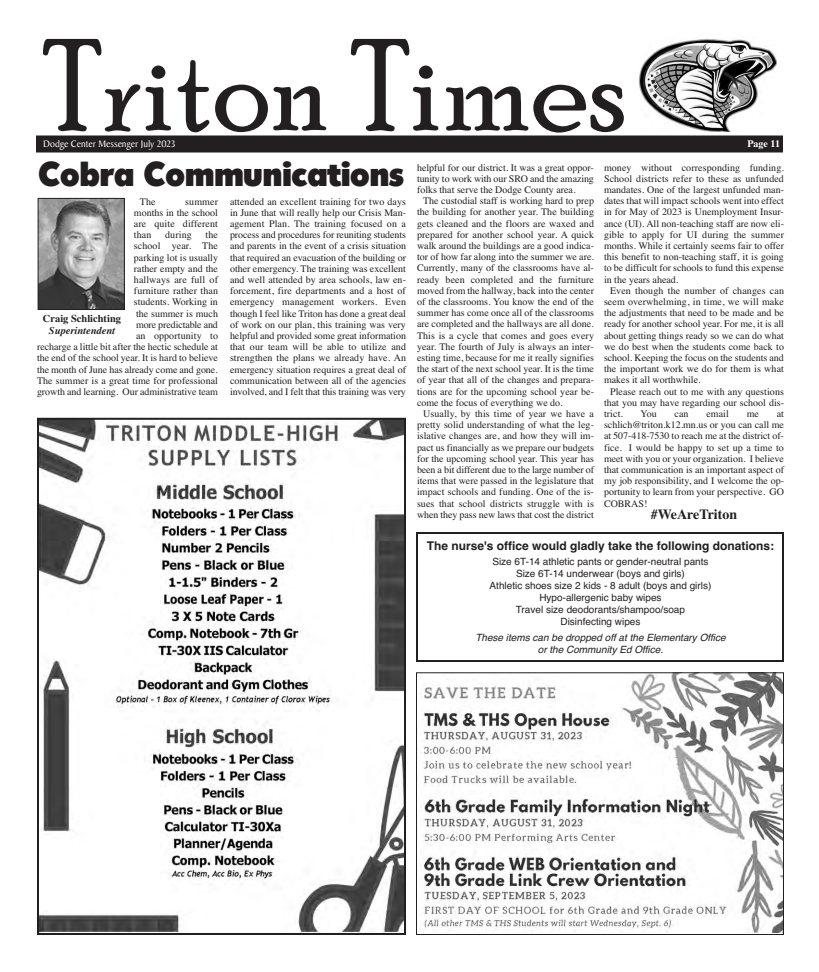
<style>
.page{position:relative;width:819px;height:972px;background:#fff}
.page>*{position:absolute;margin:0;border:0;box-sizing:border-box;transform-origin:0 0}
.t1{font:129px "Poor Richard";color:#231f20}
.t2{font:33.5px "Admisi Display S Si";color:#231f20}
.t3{font:700 14px "Times";color:#231f20}
.t4{font:700 12px "Helvetica";color:#231f20}
.t5{font:700 10.5px "Times";color:#231f20}
.t6{font:italic 700 10.5px "Times";color:#231f20}
.t7{font:10px/11.2px "Times";color:#231f20;text-align:justify}
.t8{font:10px/12px "Helvetica";color:#231f20;text-align:center}
.t9{font:italic 10px/12px "Helvetica";color:#231f20;text-align:center}
.t10{font:10px "Baker Signet";color:#fff}
.t11{font:700 10px "Times";color:#fff}
</style>
<div class="page">
<img style="left:638px;top:39px;width:139px;height:92px">
<div style="left:36px;top:136px;width:747px;height:16px;background:#231f20"></div>
<img style="left:40px;top:421px;width:363px;height:511px">
<div style="left:37px;top:418px;width:369px;height:517px;border:2px solid #231f20"></div>
<img style="left:420px;top:674px;width:362px;height:259px">
<div style="left:416px;top:672px;width:368px;height:263px;border:1px solid #231f20"></div>
<div style="left:416px;top:532px;width:368px;height:130px;border:2px solid #231f20"></div>
<img style="left:40px;top:200px;width:83px;height:108px">
<div style="left:38px;top:198px;width:87px;height:112px;border:1px solid #231f20"></div>
<h1 class="t1" style="left:43px;top:10px;width:585px">Triton Times</h1>
<p class="t10" style="left:43px;top:140px;width:134px">Dodge Center Messenger July 2023</p>
<p class="t11" style="left:748px;top:137px;width:34px">Page 11</p>
<h2 class="t2" style="left:39px;top:162px;width:367px">Cobra Communications</h2>
<p class="t7" style="left:140px;top:195px;width:17px">The</p>
<p class="t7" style="left:134px;top:195px;width:86px;text-indent:51px">summer months in the school are quite different than</p>
<p class="t7" style="left:165px;top:229px;width:28px">during</p>
<p class="t7" style="left:37px;top:229px;width:183px;text-align:right">the<br>school year. The<br>parking lot is usually<br>rather empty and the<br>hallways are full of<br>furniture rather than<br>students. Working in<br>the summer is much<br>more predictable and<br>an opportunity to<br>recharge a little bit after the hectic schedule at the end of the school year. It is hard to believe the month of June has already come and gone.<br>The summer is a great time for professional growth and learning. Our administrative team</p>
<p class="t5" style="left:43px;top:312px;width:80px">Craig Schlichting</p>
<p class="t6" style="left:49px;top:324px;width:68px">Superintendent</p>
<p class="t7" style="left:230px;top:195px;width:178px">attended an excellent training for two days in June that will really help our Crisis Man&shy;agement Plan. The training focused on a process and procedures for reuniting students and parents in the event of a crisis situation that required an evacuation of the building or other emergency. The training was excellent and well attended by area schools, law en&shy;forcement, fire departments and a host of emergency management workers. Even though I feel like Triton has done a great deal of work on our plan, this training was very helpful and provided some great information that our team will be able to utilize and strengthen the plans we already have. An emergency situation requires a great deal of communication between all of the agencies involved, and I felt that this training was very</p>
<p class="t7" style="left:417px;top:161px;width:178px">helpful for our district. It was a great oppor&shy;tunity to work with our SRO and the amazing folks that serve the Dodge County area.</p>
<p class="t7" style="left:417px;top:195px;width:179px;text-indent:6px">The custodial staff is working hard to prep the building for another year. The building gets cleaned and the floors are waxed and prepared for another school year. A quick walk around the buildings are a good indica&shy;tor of how far along into the summer we are.<br>Currently, many of the classrooms have al&shy;ready been completed and the furniture moved from the hallway, back into the center of the classrooms. You know the end of the summer has come once all of the classrooms are completed and the hallways are all done.<br>This is a cycle that comes and goes every year. The fourth of July is always an inter&shy;esting time, because for me it really signifies the start of the next school year. It is the time of year that all of the changes and prepara&shy;tions are for the upcoming school year be&shy;come the focus of everything we do.</p>
<p class="t7" style="left:417px;top:408px;width:179px;text-indent:6px">Usually, by this time of year we have a pretty solid understanding of what the leg&shy;islative changes are, and how they will im&shy;pact us financially as we prepare our budgets for the upcoming school year. This year has been a bit different due to the large number of items that were passed in the legislature that impact schools and funding. One of the is&shy;sues that school districts struggle with is when they pass new laws that cost the district</p>
<p class="t7" style="left:604px;top:161px;width:182px">money without corresponding funding.<br>School districts refer to these as unfunded mandates. One of the largest unfunded man&shy;dates that will impact schools went into effect in for May of 2023 is Unemployment Insur&shy;ance (UI). All non-teaching staff are now eli&shy;gible to apply for UI during the summer months. While it certainly seems fair to offer this benefit to non-teaching staff, it is going to be difficult for schools to fund this expense in the years ahead.</p>
<p class="t7" style="left:604px;top:285px;width:182px;text-indent:6px">Even though the number of changes can seem overwhelming, in time, we will make the adjustments that need to be made and be ready for another school year. For me, it is all about getting things ready so we can do what we do best when the students come back to school. Keeping the focus on the students and the important work we do for them is what makes it all worthwhile.</p>
<p class="t7" style="left:604px;top:385px;width:181px;text-indent:6px">Please reach out to me with any questions that you may have regarding our school dis&shy;trict.</p>
<p class="t7" style="left:640px;top:408px;width:18px">You</p>
<p class="t7" style="left:675px;top:408px;width:16px">can</p>
<p class="t7" style="left:706px;top:408px;width:24px">email</p>
<p class="t7" style="left:747px;top:408px;width:14px">me</p>
<p class="t7" style="left:604px;top:408px;width:182px;text-indent:173px">at schlich@triton.k12.mn.us or you can call me at 507-418-7530 to reach me at the district of&shy;fice. I would be happy to set up a time to meet with you or your organization. I believe that communication is an important aspect of my job responsibility, and I welcome the op&shy;portunity to learn from your perspective. GO COBRAS!</p>
<h3 class="t3" style="left:651px;top:506px;width:88px">#WeAreTriton</h3>
<p class="t4" style="left:427px;top:538px;width:349px">The nurse's office would gladly take the following donations:</p>
<p class="t8" style="left:490px;top:555px;width:223px">Size 6T-14 athletic pants or gender-neutral pants Size 6T-14 underwear (boys and girls)<br>Athletic shoes size 2 kids - 8 adult (boys and girls)<br>Hypo-allergenic baby wipes<br>Travel size deodorants/shampoo/soap Disinfecting wipes</p>
<p class="t9" style="left:475px;top:631px;width:252px">These items can be dropped off at the Elementary Office or the Community Ed Office.</p>
</div>
